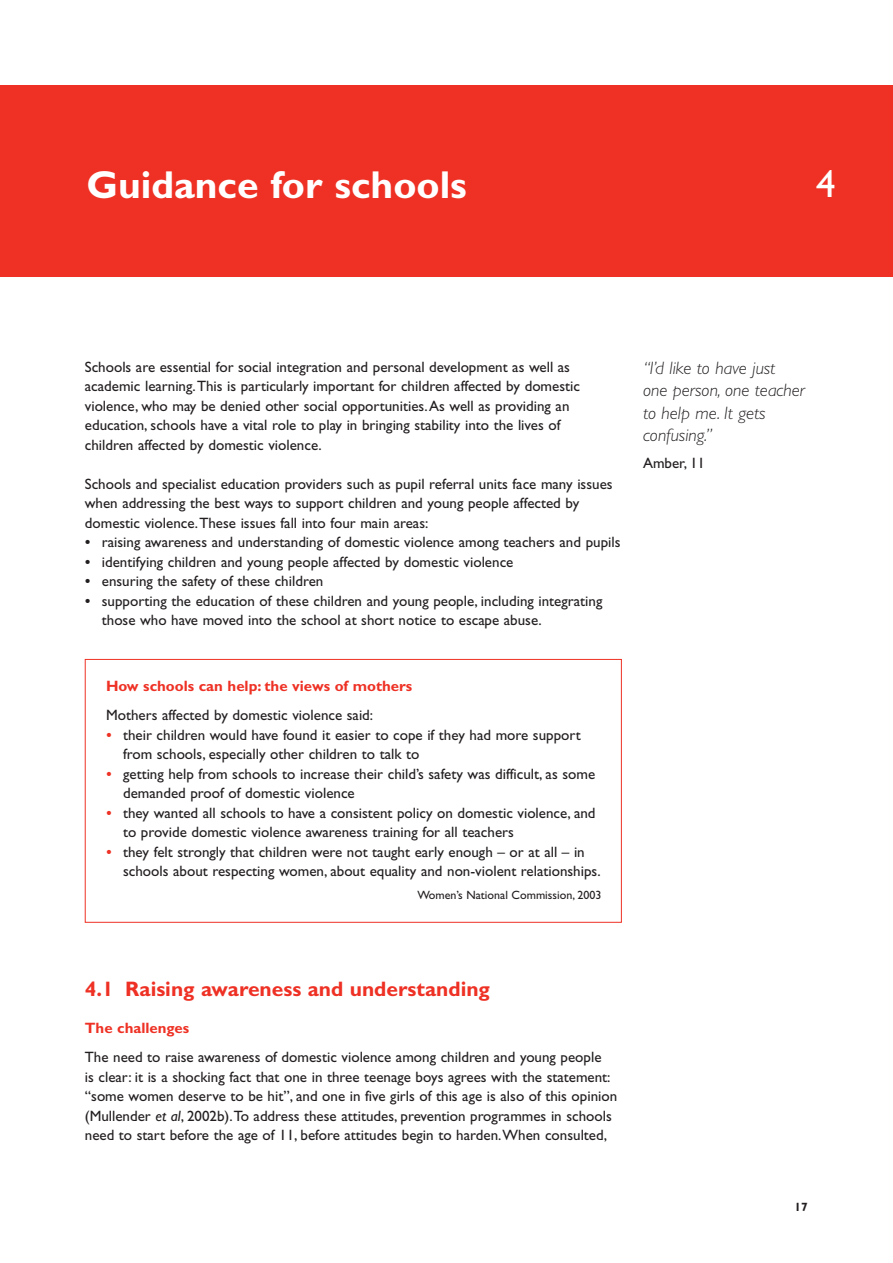
<style>
.page{position:relative;width:893px;height:1263px;background:#fff}
.page>*{position:absolute;margin:0;border:0;box-sizing:border-box;transform-origin:0 0}
.t1{font:700 39px "Gill Sans";color:#fff}
.t2{font:39px "Gill Sans";color:#fff}
.t3{font:700 21px "Gill Sans";color:#ee3124}
.t4{font:italic 300 18px/22.5px "Gill Sans";color:#231f20}
.t5{font:15px/19.5px "Gill Sans";color:#231f20}
.t6{font:700 15px "Gill Sans";color:#ee3124}
.t7{font:12px "Gill Sans";color:#231f20}
.t8{font:700 12px "Gill Sans";color:#231f20}
.s1{font-family:"Adobe Garamond"}
.s2{font-family:"Adobe Garamond";color:#ee3124}
.s3{font-style:italic}
</style>
<div class="page">
<div style="left:0;top:85px;width:893px;height:191px;background:#ee3124"></div>
<div style="left:85px;top:659px;width:537px;height:264px;border:1px solid #ee3124"></div>
<h1 class="t1" style="left:86px;top:172px;width:382px">Guidance for schools</h1>
<h1 class="t2" style="left:816px;top:170px;width:21px">4</h1>
<p class="t5" style="left:85px;top:359px;width:497px">Schools are essential for social integration and personal development as well as academic learning.This is particularly important for children affected by domestic violence, who may be denied other social opportunities.As well as providing an education, schools have a vital role to play in bringing stability into the lives of children affected by domestic violence.</p>
<p class="t5" style="left:85px;top:476px;width:529px">Schools and specialist education providers such as pupil referral units face many issues when addressing the best ways to support children and young people affected by domestic violence.These issues fall into four main areas:</p>
<p class="t5" style="left:85px;top:534px;width:537px"><span class="s1">•</span> raising awareness and understanding of domestic violence among teachers and pupils</p>
<p class="t5" style="left:85px;top:554px;width:430px"><span class="s1">•</span> identifying children and young people affected by domestic violence</p>
<p class="t5" style="left:85px;top:573px;width:240px"><span class="s1">•</span> ensuring the safety of these children</p>
<p class="t5" style="left:102px;top:593px;width:502px;text-indent:-17px"><span class="s1">•</span> supporting the education of these children and young people, including integrating those who have moved into the school at short notice to escape abuse.</p>
<p class="t6" style="left:106px;top:681px;width:308px">How schools can help: the views of mothers</p>
<p class="t5" style="left:106px;top:707px;width:269px">Mothers affected by domestic violence said:</p>
<p class="t5" style="left:123px;top:727px;width:459px;text-indent:-17px"><span class="s2">•</span> their children would have found it easier to cope if they had more support from schools, especially other children to talk to</p>
<p class="t5" style="left:123px;top:766px;width:474px;text-indent:-17px"><span class="s2">•</span> getting help from schools to increase their child’s safety was difficult, as some demanded proof of domestic violence</p>
<p class="t5" style="left:123px;top:805px;width:474px;text-indent:-17px"><span class="s2">•</span> they wanted all schools to have a consistent policy on domestic violence, and to provide domestic violence awareness training for all teachers</p>
<p class="t5" style="left:123px;top:844px;width:479px;text-indent:-17px"><span class="s2">•</span> they felt strongly that children were not taught early enough – or at all – in schools about respecting women, about equality and non-violent relationships.</p>
<p class="t7" style="left:417px;top:890px;width:185px">Women’s National Commission, 2003</p>
<p class="t4" style="left:643px;top:358px;width:163px">“I’d like to have just<br>one person, one teacher to help me. It gets confusing.”</p>
<p class="t5" style="left:643px;top:455px;width:64px">Amber, 11</p>
<h2 class="t3" style="left:85px;top:981px;width:407px">4.1 Raising awareness and understanding</h2>
<p class="t6" style="left:85px;top:1023px;width:106px">The challenges</p>
<p class="t5" style="left:85px;top:1049px;width:534px">The need to raise awareness of domestic violence among children and young people<br>is clear: it is a shocking fact that one in three teenage boys agrees with the statement: “some women deserve to be hit”, and one in five girls of this age is also of this opinion (Mullender <span class="s3">et al</span>, 2002b).To address these attitudes, prevention programmes in schools need to start before the age of 11, before attitudes begin to harden.When consulted,</p>
<p class="t8" style="left:794px;top:1203px;width:15px">17</p>
</div>
